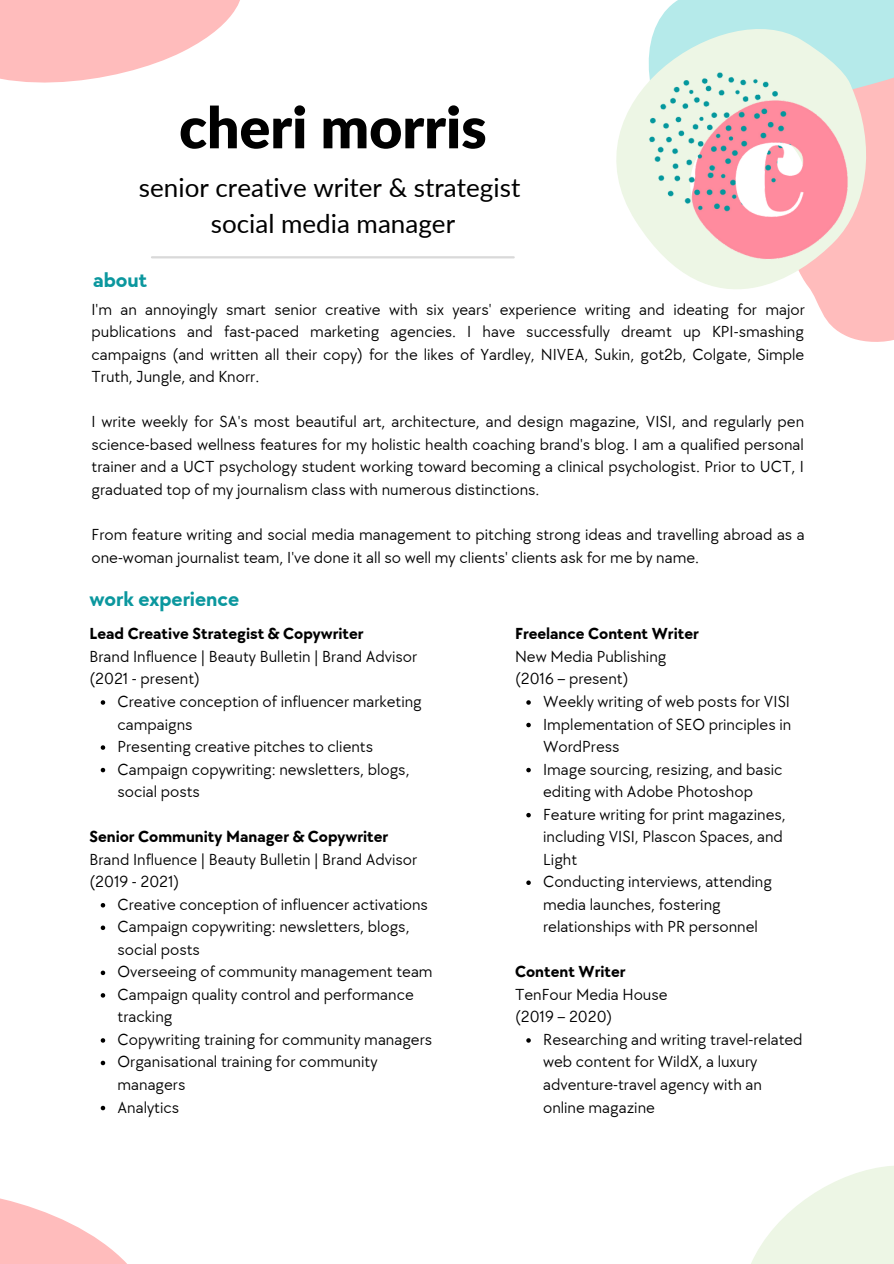
<style>
.page{position:relative;width:894px;height:1264px;background:#fff}
.page>*{position:absolute;margin:0;border:0;box-sizing:border-box;transform-origin:0 0}
.t1{font:900 57.15px "Lato";color:#000}
.t2{font:25.95px "Lato";color:#000}
.t3{font:700 21px "TT Chocolates";color:#0b979e}
.t4{font:16.5px/22.5px "TT Chocolates";color:#000}
.t5{font:700 16.5px "TT Chocolates";color:#000}
</style>
<div class="page">
<svg style="left:751px;top:1166px;width:142px;height:97px"></svg>
<svg style="left:0;top:0;width:240px;height:83px"></svg>
<hr style="left:152px;top:256px;width:361px;height:2px;background:#d9d9d9">
<div style="left:859px;top:193px;width:34px;height:149px;background:#ffbcbc"></div>
<svg style="left:877px;top:0;width:16px;height:193px;background:#e0cfcf"></svg>
<svg style="left:616px;top:0;width:261px;height:340px"></svg>
<img style="left:619px;top:35px;width:258px;height:258px">
<svg style="left:101px;top:700px;width:4px;height:4px"></svg>
<svg style="left:101px;top:745px;width:4px;height:4px"></svg>
<svg style="left:101px;top:767px;width:4px;height:5px"></svg>
<svg style="left:101px;top:903px;width:4px;height:4px"></svg>
<svg style="left:101px;top:925px;width:4px;height:5px"></svg>
<svg style="left:101px;top:970px;width:4px;height:5px"></svg>
<svg style="left:101px;top:993px;width:4px;height:4px"></svg>
<svg style="left:101px;top:1038px;width:4px;height:4px"></svg>
<svg style="left:101px;top:1060px;width:4px;height:5px"></svg>
<svg style="left:0;top:1105px;width:126px;height:158px"></svg>
<svg style="left:526px;top:700px;width:4px;height:4px"></svg>
<svg style="left:526px;top:722px;width:4px;height:5px"></svg>
<svg style="left:526px;top:767px;width:4px;height:5px"></svg>
<svg style="left:526px;top:812px;width:4px;height:5px"></svg>
<svg style="left:526px;top:880px;width:4px;height:5px"></svg>
<svg style="left:526px;top:1038px;width:4px;height:4px"></svg>
<p class="t1" style="left:179px;top:92px;width:309px">cheri morris</p>
<p class="t2" style="left:139px;top:172px;width:383px">senior creative writer &amp; strategist</p>
<p class="t2" style="left:211px;top:208px;width:246px">social media manager</p>
<p class="t3" style="left:93px;top:268px;width:56px">about</p>
<p class="t4" style="left:91px;top:298px;width:714px;text-align:justify">I'm an annoyingly smart senior creative with six years' experience writing and ideating for major publications and fast-paced marketing agencies. I have successfully dreamt up KPI-smashing campaigns (and written all their copy) for the likes of Yardley, NIVEA, Sukin, got2b, Colgate, Simple Truth, Jungle, and Knorr.</p>
<p class="t4" style="left:91px;top:411px;width:714px;text-align:justify">I write weekly for SA's most beautiful art, architecture, and design magazine, VISI, and regularly pen science-based wellness features for my holistic health coaching brand's blog. I am a qualified personal trainer and a UCT psychology student working toward becoming a clinical psychologist. Prior to UCT, I graduated top of my journalism class with numerous distinctions.</p>
<p class="t4" style="left:91px;top:524px;width:714px">From feature writing and social media management to pitching strong ideas and travelling abroad as a one-woman journalist team, I've done it all so well my clients' clients ask for me by name.</p>
<p class="t3" style="left:89px;top:587px;width:151px">work experience</p>
<p class="t5" style="left:89px;top:624px;width:275px">Lead Creative Strategist &amp; Copywriter</p>
<p class="t4" style="left:89px;top:645px;width:329px">Brand Influence | Beauty Bulletin | Brand Advisor</p>
<p class="t4" style="left:89px;top:668px;width:112px">(2021 - present)</p>
<p class="t4" style="left:117px;top:690px;width:306px">Creative conception of influencer marketing campaigns</p>
<p class="t4" style="left:117px;top:735px;width:257px">Presenting creative pitches to clients</p>
<p class="t4" style="left:117px;top:758px;width:293px">Campaign copywriting: newsletters, blogs, social posts</p>
<p class="t5" style="left:89px;top:827px;width:300px">Senior Community Manager &amp; Copywriter</p>
<p class="t4" style="left:89px;top:848px;width:329px">Brand Influence | Beauty Bulletin | Brand Advisor</p>
<p class="t4" style="left:89px;top:871px;width:91px">(2019 - 2021)</p>
<p class="t4" style="left:117px;top:893px;width:312px">Creative conception of influencer activations</p>
<p class="t4" style="left:117px;top:916px;width:293px">Campaign copywriting: newsletters, blogs, social posts</p>
<p class="t4" style="left:117px;top:961px;width:316px">Overseeing of community management team</p>
<p class="t4" style="left:117px;top:983px;width:298px">Campaign quality control and performance tracking</p>
<p class="t4" style="left:117px;top:1028px;width:316px">Copywriting training for community managers</p>
<p class="t4" style="left:117px;top:1051px;width:261px">Organisational training for community managers</p>
<p class="t4" style="left:117px;top:1096px;width:63px">Analytics</p>
<p class="t5" style="left:515px;top:624px;width:185px">Freelance Content Writer</p>
<p class="t4" style="left:515px;top:645px;width:153px">New Media Publishing</p>
<p class="t4" style="left:515px;top:668px;width:115px">(2016 – present)</p>
<p class="t4" style="left:543px;top:690px;width:248px">Weekly writing of web posts for VISI</p>
<p class="t4" style="left:543px;top:713px;width:249px">Implementation of SEO principles in<br>WordPress</p>
<p class="t4" style="left:543px;top:758px;width:241px">Image sourcing, resizing, and basic editing with Adobe Photoshop</p>
<p class="t4" style="left:543px;top:803px;width:244px">Feature writing for print magazines, including VISI, Plascon Spaces, and<br>Light</p>
<p class="t4" style="left:543px;top:871px;width:230px">Conducting interviews, attending media launches, fostering relationships with PR personnel</p>
<p class="t5" style="left:515px;top:962px;width:112px">Content Writer</p>
<p class="t4" style="left:515px;top:983px;width:154px">TenFour Media House</p>
<p class="t4" style="left:515px;top:1006px;width:99px">(2019 – 2020)</p>
<p class="t4" style="left:543px;top:1028px;width:261px">Researching and writing travel-related web content for WildX, a luxury adventure-travel agency with an online magazine</p>
</div>
